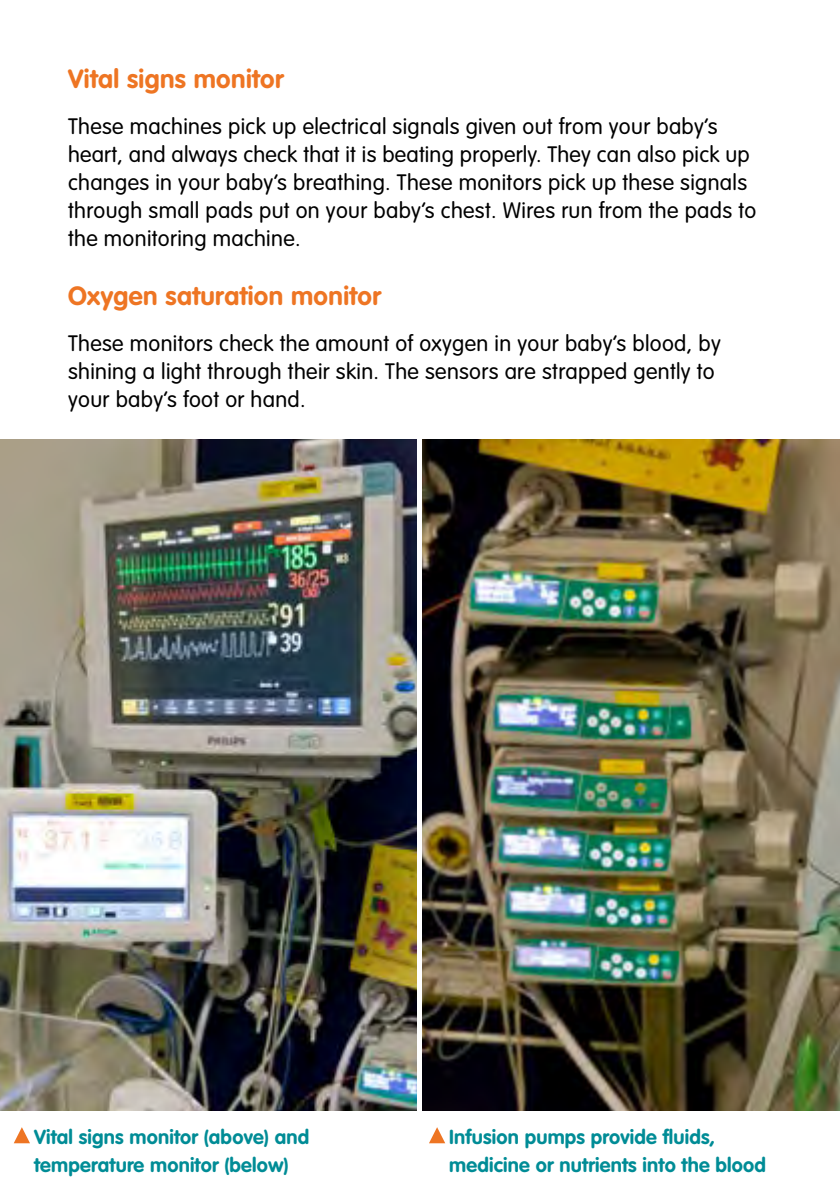
<style>
.page{position:relative;width:840px;height:1191px;background:#fff}
.page>*{position:absolute;margin:0;border:0;box-sizing:border-box;transform-origin:0 0}
.t1{font:700 26px "VAG Rounded Std";letter-spacing:.015em;color:#ee7523}
.t2{font:300 22px/28px "VAG Rounded Std";letter-spacing:.015em;color:#000}
.t3{font:700 20px/28px "VAG Rounded Std";letter-spacing:.01em;color:#008c96}
</style>
<div class="page">
<img style="left:0;top:439px;width:417px;height:672px">
<img style="left:422px;top:439px;width:417px;height:672px">
<svg style="left:13px;top:1127px;width:17px;height:17px"></svg>
<svg style="left:429px;top:1127px;width:17px;height:17px"></svg>
<p class="t1" style="left:68px;top:64px;width:217px">Vital signs monitor</p>
<p class="t2" style="left:68px;top:113px;width:689px">These machines pick up electrical signals given out from your baby’s heart, and always check that it is beating properly. They can also pick up changes in your baby’s breathing. These monitors pick up these signals through small pads put on your baby’s chest. Wires run from the pads to the monitoring machine.</p>
<p class="t1" style="left:68px;top:281px;width:314px">Oxygen saturation monitor</p>
<p class="t2" style="left:68px;top:330px;width:653px">These monitors check the amount of oxygen in your baby’s blood, by shining a light through their skin. The sensors are strapped gently to your baby’s foot or hand.</p>
<p class="t3" style="left:34px;top:1123px;width:276px">Vital signs monitor (above) and temperature monitor (below)</p>
<p class="t3" style="left:449px;top:1123px;width:318px">Infusion pumps provide fluids, medicine or nutrients into the blood</p>
</div>
